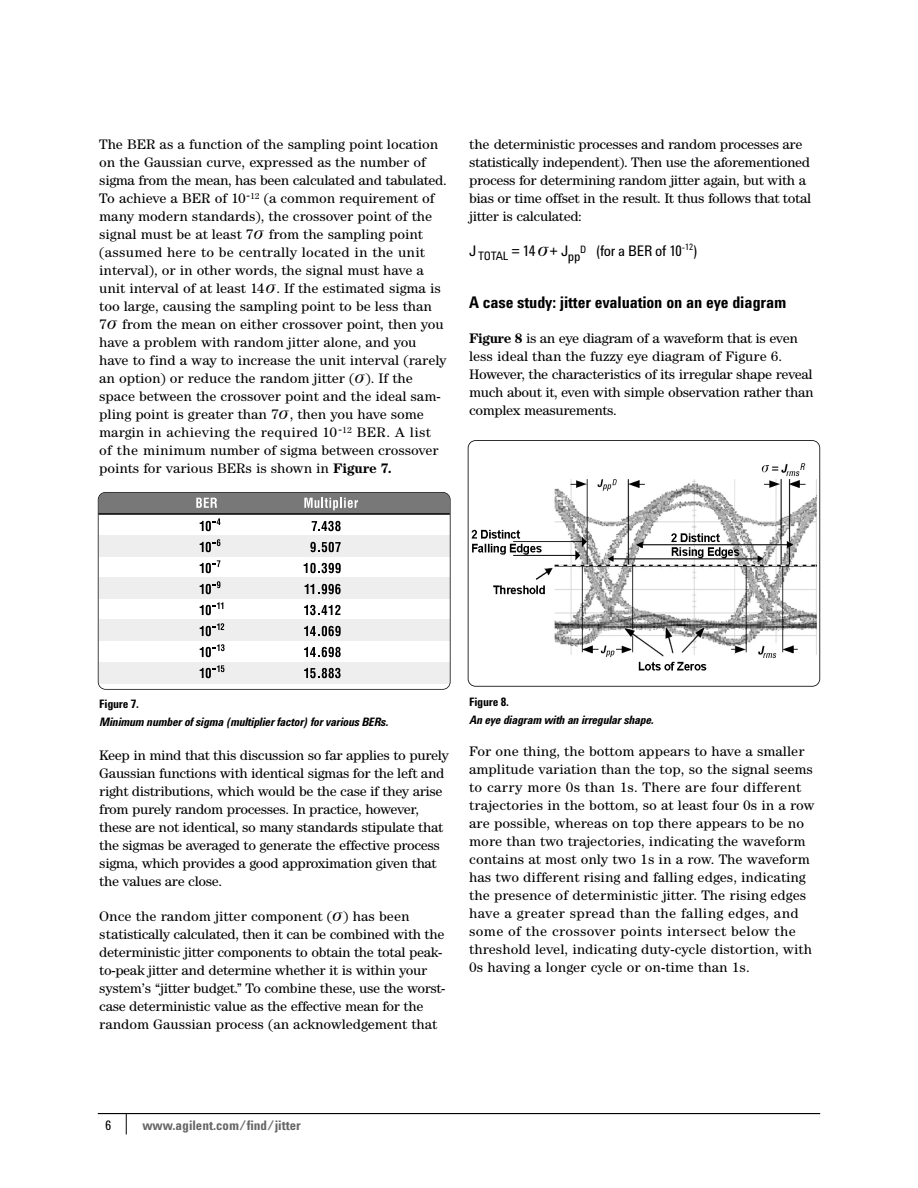
<style>
.page{position:relative;width:918px;height:1188px;background:#fff}
.page>*{position:absolute;margin:0;border:0;box-sizing:border-box;transform-origin:0 0}
.t1{font:700 16.5px "Agilent Cond";letter-spacing:-.01em;color:#000}
.t2{font:15px "Agilent Cond";letter-spacing:-.025em;color:#000}
.t3{font:14.25px/18px "Agilent Century ITC";letter-spacing:-.005em;color:#000}
.t4{font:14.25px/18px "Agilent Century ITC";letter-spacing:-.025em;color:#000}
.t5{font:700 13.5px "Agilent Cond";color:#666}
.t6{font:13.5px "Agilent Cond";color:#000}
.t7{font:italic 700 12px "Agilent Cond";letter-spacing:-.025em;color:#000}
.t8{font:700 12px "Agilent Cond";letter-spacing:-.025em;color:#000}
.s1{font-weight:700}
</style>
<div class="page">
<hr style="left:98px;top:1113px;width:722px;height:1px;background:#000">
<svg style="left:126px;top:1114px;width:1px;height:20px"></svg>
<div style="left:99px;top:535px;width:351px;height:22px;background:#eee"></div>
<div style="left:99px;top:493px;width:351px;height:21px;background:#787878"></div>
<div style="left:99px;top:578px;width:351px;height:21px;background:#eee"></div>
<div style="left:99px;top:620px;width:351px;height:21px;background:#eee"></div>
<div style="left:99px;top:662px;width:351px;height:21px;background:#eee"></div>
<svg style="left:196px;top:498px;width:21px;height:10px"></svg>
<svg style="left:304px;top:498px;width:54px;height:12px"></svg>
<svg style="left:200px;top:518px;width:21px;height:13px"></svg>
<svg style="left:312px;top:521px;width:29px;height:10px"></svg>
<svg style="left:200px;top:539px;width:20px;height:13px"></svg>
<svg style="left:310px;top:542px;width:31px;height:10px"></svg>
<svg style="left:200px;top:560px;width:20px;height:13px"></svg>
<svg style="left:304px;top:563px;width:37px;height:10px"></svg>
<svg style="left:200px;top:581px;width:20px;height:13px"></svg>
<svg style="left:305px;top:584px;width:36px;height:10px"></svg>
<svg style="left:200px;top:602px;width:23px;height:13px"></svg>
<svg style="left:304px;top:605px;width:37px;height:10px"></svg>
<svg style="left:200px;top:623px;width:24px;height:13px"></svg>
<svg style="left:304px;top:626px;width:37px;height:10px"></svg>
<svg style="left:200px;top:644px;width:25px;height:13px"></svg>
<svg style="left:304px;top:647px;width:37px;height:10px"></svg>
<svg style="left:200px;top:665px;width:24px;height:13px"></svg>
<svg style="left:304px;top:668px;width:37px;height:10px"></svg>
<hr style="left:99px;top:513px;width:351px;height:2px;background:#000">
<div style="left:98px;top:492px;width:353px;height:198px;border:2px solid #000;border-radius:8px"></div>
<img style="left:471px;top:463px;width:346px;height:208px">
<div style="left:468px;top:440px;width:352px;height:247px;border:2px solid #000;border-radius:8px"></div>
<p class="t3" style="left:99px;top:137px;width:349px">The BER as a function of the sampling point location on the Gaussian curve, expressed as the number of sigma from the mean, has been calculated and tabulated.<br>To achieve a BER of 10<sup>-</sup><sup>12</sup> (a common requirement of many modern standards), the crossover point of the signal must be at least 7▲ from the sampling point (assumed here to be centrally located in the unit interval), or in other words, the signal must have a unit interval of at least 14▲. If the estimated sigma is too large, causing the sampling point to be less than 7▲ from the mean on either crossover point, then you have a problem with random jitter alone, and you have to find a way to increase the unit interval (rarely an option) or reduce the random jitter (▲). If the space between the crossover point and the ideal sam&shy;pling point is greater than 7▲, then you have some margin in achieving the required 10<sup>-</sup><sup>12</sup> BER. A list of the minimum number of sigma between crossover points for various BERs is shown in <span class="s1">Figure 7.</span></p>
<p class="t4" style="left:469px;top:137px;width:344px">the deterministic processes and random processes are statistically independent). Then use the aforementioned process for determining random jitter again, but with a bias or time offset in the result. It thus follows that total jitter is calculated:</p>
<p class="t2" style="left:469px;top:246px;width:230px">J <sub>TOTAL</sub> = 14▲+ J<sub>pp</sub><sup>D</sup> (for a BER of 10<sup>-</sup><sup>12</sup>)</p>
<p class="t1" style="left:469px;top:297px;width:319px">A case study: jitter evaluation on an eye diagram</p>
<p class="t4" style="left:469px;top:331px;width:346px"><span class="s1">Figure 8</span> is an eye diagram of a waveform that is even less ideal than the fuzzy eye diagram of Figure 6.<br>However, the characteristics of its irregular shape reveal much about it, even with simple observation rather than complex measurements.</p>
<p class="t8" style="left:99px;top:699px;width:41px">Figure 7.</p>
<p class="t7" style="left:99px;top:717px;width:290px">Minimum number of sigma (multiplier factor) for various BERs.</p>
<p class="t4" style="left:99px;top:748px;width:351px">Keep in mind that this discussion so far applies to purely Gaussian functions with identical sigmas for the left and right distributions, which would be the case if they arise from purely random processes. In practice, however, these are not identical, so many standards stipulate that the sigmas be averaged to generate the effective process sigma, which provides a good approximation given that the values are close.</p>
<p class="t4" style="left:99px;top:909px;width:348px">Once the random jitter component (▲) has been statistically calculated, then it can be combined with the deterministic jitter components to obtain the total peak&shy;to-peak jitter and determine whether it is within your system’s “jitter budget.” To combine these, use the worst&shy;case deterministic value as the effective mean for the random Gaussian process (an acknowledgement that</p>
<p class="t8" style="left:469px;top:698px;width:41px">Figure 8.</p>
<p class="t7" style="left:469px;top:716px;width:186px">An eye diagram with an irregular shape.</p>
<p class="t3" style="left:469px;top:744px;width:347px">For one thing, the bottom appears to have a smaller amplitude variation than the top, so the signal seems to carry more 0s than 1s. There are four different trajectories in the bottom, so at least four 0s in a row are possible, whereas on top there appears to be no more than two trajectories, indicating the waveform contains at most only two 1s in a row. The waveform has two different rising and falling edges, indicating the presence of deterministic jitter. The rising edges have a greater spread than the falling edges, and some of the crossover points intersect below the threshold level, indicating duty-cycle distortion, with 0s having a longer cycle or on-time than 1s.</p>
<p class="t6" style="left:105px;top:1120px;width:8px">6</p>
<p class="t5" style="left:142px;top:1120px;width:160px">www.agilent.com/find/jitter</p>
</div>
